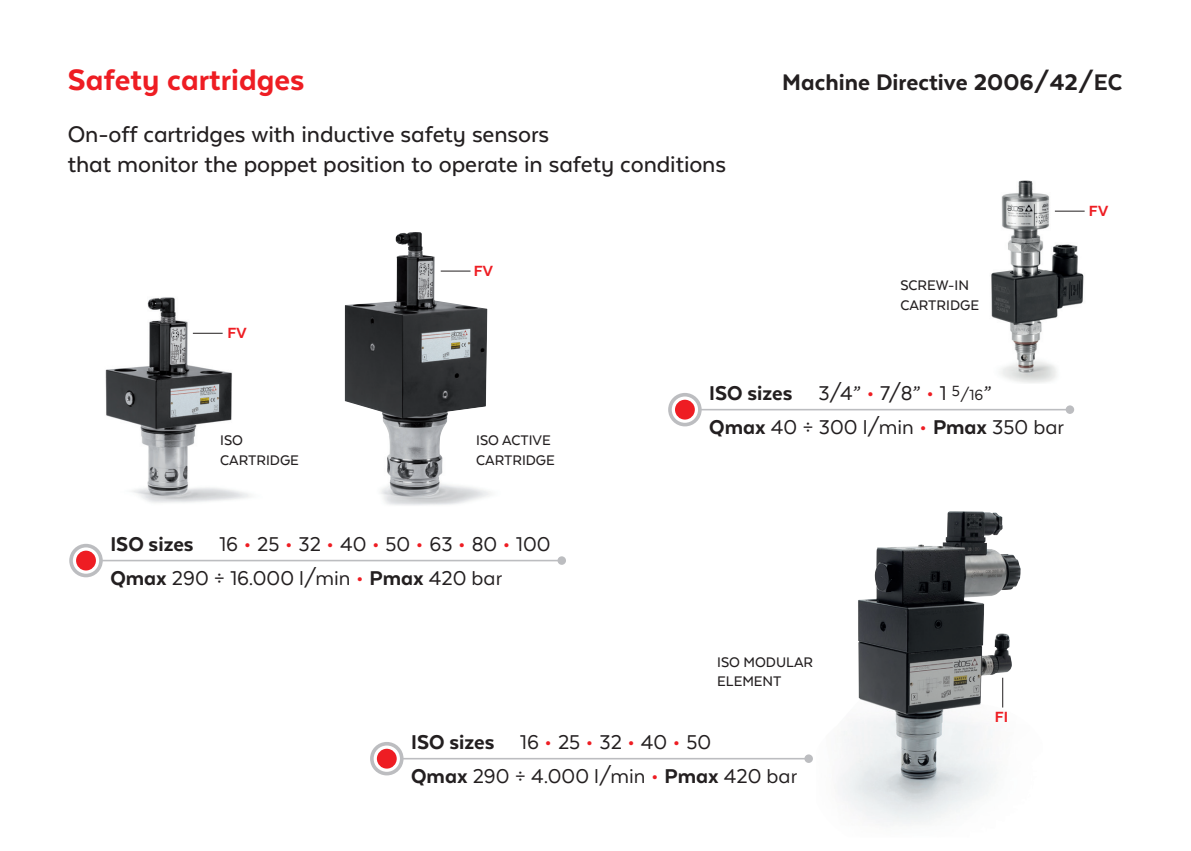
<style>
.page{position:relative;width:1191px;height:851px;background:#fff}
.page>*{position:absolute;margin:0;border:0;box-sizing:border-box;transform-origin:0 0}
.Normale{font:800 34px "Texta Alt";color:#ee1d23}
.Normale-2{font:500 26px/30px "Texta Alt";letter-spacing:-.005em;color:#231f20}
.Normale-3{font:800 26px "Texta Alt";color:#231f20}
.t1{font:23px "Texta Alt";color:#231f20}
.t2{font:800 17px "Texta Alt";color:#ee1d23}
.t3{font:500 16px/19.2px "Texta Alt";color:#231f20}
.s1{font-weight:800}
.s2{font-weight:500;font-size:26px;color:#ee1d23}
.s3{font-size:17px}
</style>
<div class="page">
<img style="left:991px;top:180px;width:94px;height:203px">
<img style="left:840px;top:511px;width:181px;height:313px">
<hr style="left:1002px;top:677px;width:1px;height:30px;background:#231f20">
<img style="left:105px;top:297px;width:144px;height:206px">
<hr style="left:193px;top:333px;width:30px;height:1px;background:#231f20">
<img style="left:344px;top:232px;width:146px;height:274px">
<svg style="left:441px;top:271px;width:29px;height:1px"></svg>
<hr style="left:1054px;top:211px;width:30px;height:1px;background:#231f20">
<hr style="left:397px;top:757px;width:410px;height:2px;background:#bcbdc0">
<div style="left:804px;top:754px;width:9px;height:8px;background:#bcbdc0;border-radius:50%"></div>
<svg style="left:372px;top:743px;width:30px;height:30px"></svg>
<div style="left:370px;top:741px;width:33px;height:34px;border:4px solid #bcbdc0;border-radius:50%"></div>
<div style="left:377px;top:748px;width:20px;height:20px;background:#ee1d23;border-radius:50%"></div>
<hr style="left:96px;top:559px;width:464px;height:2px;background:#bcbdc0">
<div style="left:557px;top:556px;width:9px;height:8px;background:#bcbdc0;border-radius:50%"></div>
<svg style="left:71px;top:545px;width:30px;height:30px"></svg>
<div style="left:69px;top:543px;width:34px;height:34px;border:4px solid #bcbdc0;border-radius:50%"></div>
<div style="left:76px;top:550px;width:20px;height:20px;background:#ee1d23;border-radius:50%"></div>
<hr style="left:695px;top:409px;width:373px;height:1px;background:#bcbdc0">
<div style="left:1065px;top:405px;width:9px;height:9px;background:#bcbdc0;border-radius:50%"></div>
<svg style="left:670px;top:394px;width:30px;height:30px"></svg>
<div style="left:668px;top:393px;width:33px;height:33px;border:4px solid #bcbdc0;border-radius:50%"></div>
<div style="left:675px;top:399px;width:20px;height:20px;background:#ee1d23;border-radius:50%"></div>
<p class="Normale" style="left:68px;top:62px;width:238px">Safety cartridges</p>
<p class="Normale-2" style="left:68px;top:119px;width:660px">On-off cartridges with inductive safety sensors<br>that monitor the poppet position to operate in safety conditions</p>
<p class="t2" style="left:227px;top:324px;width:21px">FV</p>
<p class="t2" style="left:474px;top:262px;width:21px">FV</p>
<p class="Normale-3" style="left:782px;top:68px;width:341px">Machine Directive 2006/42/EC</p>
<p class="t3" style="left:900px;top:276px;width:80px">SCREW-IN<br>CARTRIDGE</p>
<p class="t2" style="left:1089px;top:202px;width:21px">FV</p>
<p class="t3" style="left:220px;top:430px;width:24px">ISO</p>
<p class="t3" style="left:220px;top:450px;width:80px">CARTRIDGE</p>
<p class="t3" style="left:476px;top:430px;width:76px">ISO ACTIVE</p>
<p class="t3" style="left:476px;top:450px;width:80px">CARTRIDGE</p>
<p class="t1" style="left:110px;top:532px;width:442px"><span class="s1">ISO sizes</span> 16 <span class="s2">•</span> 25 <span class="s2">•</span> 32 <span class="s2">•</span> 40 <span class="s2">•</span> 50 <span class="s2">•</span> 63 <span class="s2">•</span> 80 <span class="s2">•</span> 100</p>
<p class="t1" style="left:110px;top:566px;width:393px"><span class="s1">Qmax</span> 290 ÷ 16.000 l/min <span class="s2">•</span> <span class="s1">Pmax</span> 420 bar</p>
<p class="t1" style="left:709px;top:381px;width:284px"><span class="s1">ISO sizes</span> 3/4” <span class="s2">•</span> 7/8” <span class="s2">•</span> 1 <sup>5</sup><span class="s3">/16</span>”</p>
<p class="t1" style="left:709px;top:415px;width:356px"><span class="s1">Qmax</span> 40 ÷ 300 l/min <span class="s2">•</span> <span class="s1">Pmax</span> 350 bar</p>
<p class="t3" style="left:717px;top:652px;width:97px">ISO MODULAR<br>ELEMENT</p>
<p class="t2" style="left:995px;top:708px;width:15px">FI</p>
<p class="t1" style="left:411px;top:730px;width:301px"><span class="s1">ISO sizes</span> 16 <span class="s2">•</span> 25 <span class="s2">•</span> 32 <span class="s2">•</span> 40 <span class="s2">•</span> 50</p>
<p class="t1" style="left:411px;top:764px;width:387px"><span class="s1">Qmax</span> 290 ÷ 4.000 l/min <span class="s2">•</span> <span class="s1">Pmax</span> 420 bar</p>
</div>
